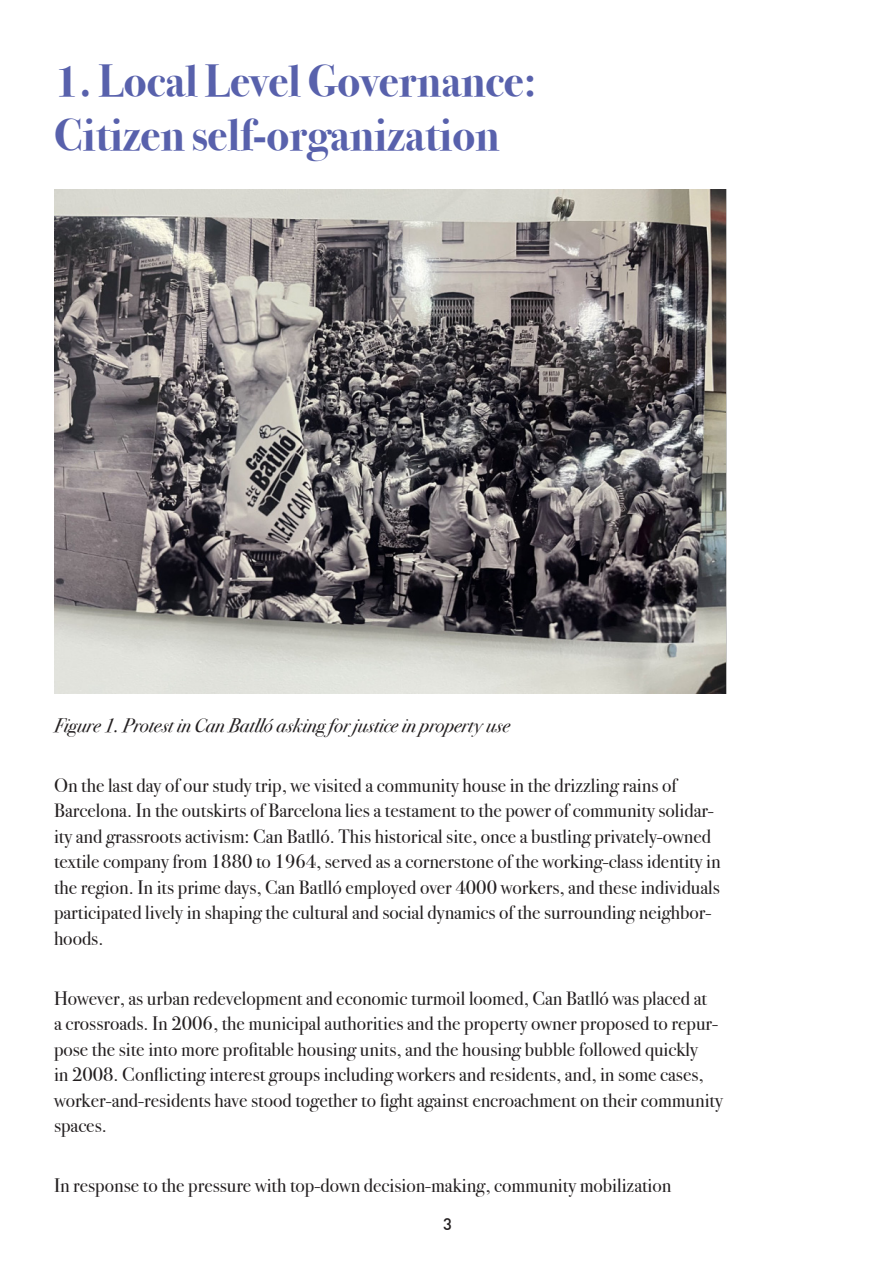
<style>
.page{position:relative;width:893px;height:1263px;background:#fff}
.page>*{position:absolute;margin:0;border:0;box-sizing:border-box;transform-origin:0 0}
.Paragraph_Style_2{font:700 45px "Bodoni Svty Two ITCTT";color:#5861ac}
.t1{font:19.5px/25.5px "Bodoni Svty Two ITCTT";color:#231f20}
.t2{font:italic 19.5px "Bodoni Svty Two ITCTT";color:#231f20}
.t3{font:500 16.5px "DIN";color:#231f20}
</style>
<div class="page">
<img style="left:54px;top:189px;width:672px;height:505px">
<p class="Paragraph_Style_2" style="left:54px;top:43px;width:484px">1. Local Level Governance:</p>
<p class="Paragraph_Style_2" style="left:54px;top:97px;width:447px">Citizen self-organization</p>
<p class="t2" style="left:54px;top:708px;width:457px">Figure 1. Protest in Can Batlló asking for justice in property use</p>
<p class="t1" style="left:54px;top:770px;width:668px">On the last day of our study trip, we visited a community house in the drizzling rains of Barcelona. In the outskirts of Barcelona lies a testament to the power of community solidar&shy;ity and grassroots activism: Can Batlló. This historical site, once a bustling privately-owned textile company from 1880 to 1964, served as a cornerstone of the working-class identity in the region. In its prime days, Can Batlló employed over 4000 workers, and these individuals participated lively in shaping the cultural and social dynamics of the surrounding neighbor&shy;hoods.</p>
<p class="t1" style="left:54px;top:983px;width:670px">However, as urban redevelopment and economic turmoil loomed, Can Batlló was placed at<br>a crossroads. In 2006, the municipal authorities and the property owner proposed to repur&shy;pose the site into more profitable housing units, and the housing bubble followed quickly<br>in 2008. Conflicting interest groups including workers and residents, and, in some cases, worker-and-residents have stood together to fight against encroachment on their community spaces.</p>
<p class="t1" style="left:54px;top:1171px;width:619px">In response to the pressure with top-down decision-making, community mobilization</p>
<p class="t3" style="left:443px;top:1213px;width:10px">3</p>
</div>
